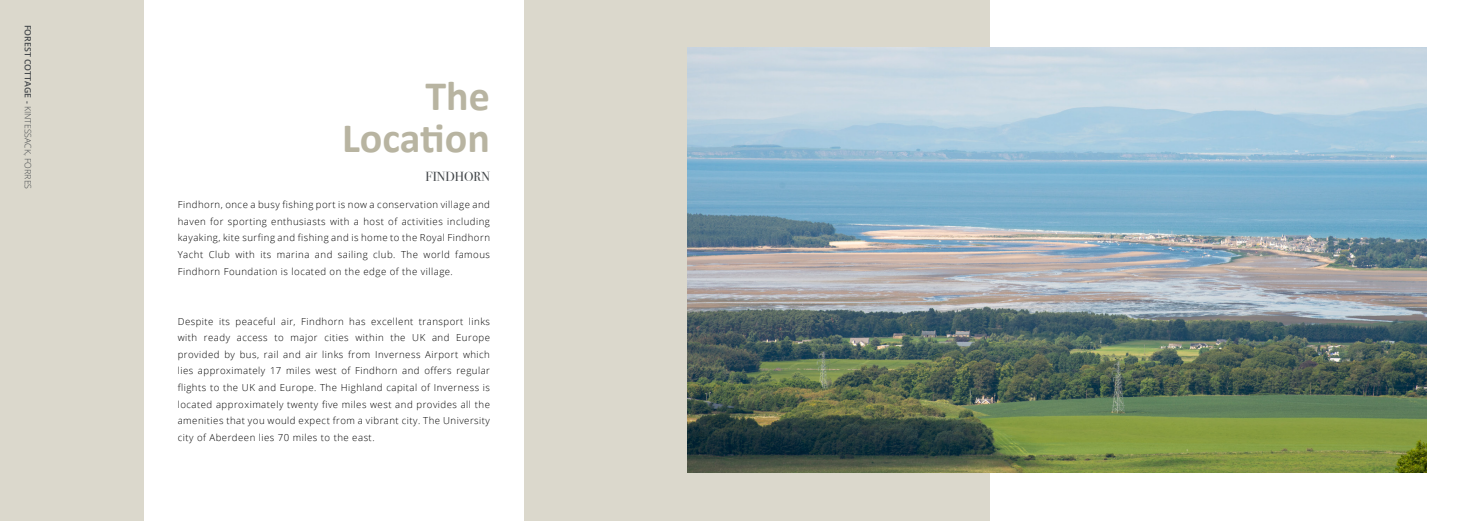
<style>
.page{position:relative;width:1474px;height:521px;background:#fff}
.page>*{position:absolute;margin:0;border:0;box-sizing:border-box;transform-origin:0 0}
.t1{font:700 42px/42px "Calibri";color:#b8b4a1;text-align:right}
.t2{font:13.12px "Bodoni Svty Two ITCTT";color:#44484b}
.t3{font:300 9.62px/16.6px "Open Sans";letter-spacing:.05em;color:#000;text-align:justify}
.t4{font:300 8.75px "Open Sans";color:#44484b}
.s1{font-weight:600}
</style>
<div class="page">
<div style="left:524px;top:0;width:465px;height:521px;background:#dbd8cc"></div>
<img style="left:687px;top:47px;width:739px;height:426px">
<div style="left:0;top:0;width:143px;height:521px;background:#dbd8cc"></div>
<p class="t4" style="left:34px;top:25px;width:166px;rotate:90deg"><span class="s1">FOREST COTTAGE -</span> KINTESSACK, FORRES</p>
<h1 class="t1" style="left:342px;top:74px;width:149px">The<br>Location</h1>
<h2 class="t2" style="left:425px;top:166px;width:66px">FINDHORN</h2>
<p class="t3" style="left:178px;top:196px;width:314px">Findhorn, once a busy fishing port is now a conservation village and haven for sporting enthusiasts with a host of activities including kayaking, kite surfing and fishing and is home to the Royal Findhorn Yacht Club with its marina and sailing club. The world famous Findhorn Foundation is located on the edge of the village.</p>
<p class="t3" style="left:178px;top:312px;width:314px">Despite its peaceful air, Findhorn has excellent transport links with ready access to major cities within the UK and Europe provided by bus, rail and air links from Inverness Airport which lies approximately 17 miles west of Findhorn and offers regular flights to the UK and Europe. The Highland capital of Inverness is located approximately twenty five miles west and provides all the amenities that you would expect from a vibrant city. The University city of Aberdeen lies 70 miles to the east.</p>
</div>
